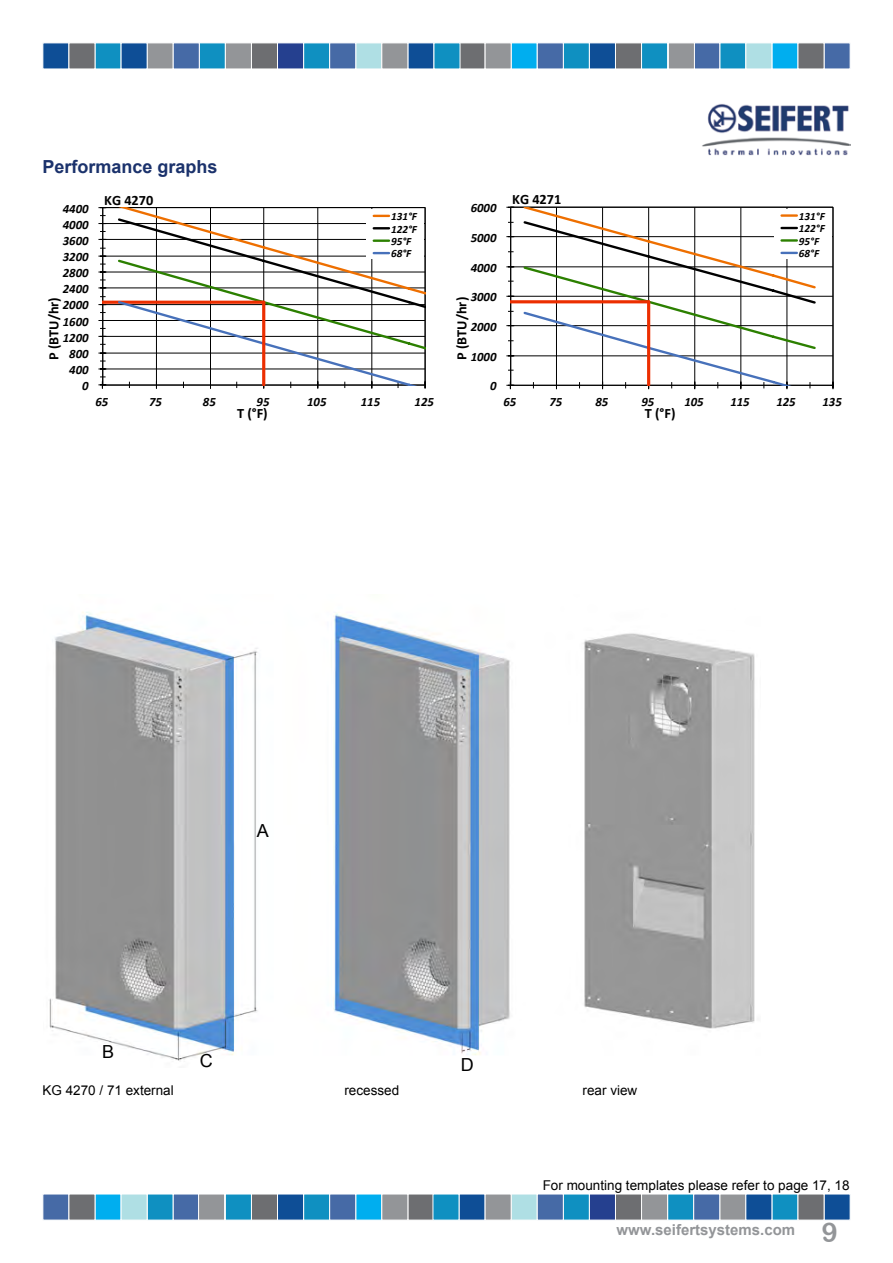
<style>
.page{position:relative;width:893px;height:1263px;background:#fff}
.page>*{position:absolute;margin:0;border:0;box-sizing:border-box;transform-origin:0 0}
.t1{font:700 18px "Arial";color:#1b326c}
.t2{font:18px "Arial";color:#000}
.t3{font:700 15px "Arial";color:#939598}
.t4{font:700 14.25px "Calibri";color:#000}
.t5{font:13.5px "Arial";color:#000}
.t6{font:italic 700 12.75px "Calibri";color:#000}
.t7{font:italic 700 11.1px/12.5px "Calibri";color:#000}
.s1{font-family:"Arial Rounded MT Bold";font-weight:400;font-size:27px}
</style>
<div class="page">
<div style="left:824px;top:1194px;width:26px;height:26px;background:#0e4e96"></div>
<div style="left:407px;top:1194px;width:27px;height:26px;background:#6d6e71;border:1px solid #fff"></div>
<div style="left:615px;top:1194px;width:27px;height:26px;background:#6d6e71"></div>
<div style="left:719px;top:1193px;width:27px;height:27px;background:#939598;border:1px solid #fff"></div>
<div style="left:303px;top:1194px;width:27px;height:26px;background:#0f90c1"></div>
<div style="left:511px;top:1194px;width:27px;height:26px;background:#afdfe4;border:1px solid #fff"></div>
<div style="left:95px;top:1194px;width:26px;height:26px;background:#00aeef"></div>
<div style="left:771px;top:1194px;width:27px;height:26px;background:#0f90c1;border:1px solid #fff"></div>
<div style="left:355px;top:1194px;width:27px;height:26px;background:#00aeef"></div>
<div style="left:563px;top:1194px;width:27px;height:26px;background:#0f90c1"></div>
<div style="left:147px;top:1194px;width:27px;height:26px;background:#0f90c1"></div>
<div style="left:667px;top:1194px;width:27px;height:26px;background:#0f90c1"></div>
<div style="left:251px;top:1194px;width:27px;height:26px;background:#6d6e71"></div>
<div style="left:459px;top:1194px;width:26px;height:26px;background:#0e4e96"></div>
<div style="left:42px;top:1194px;width:27px;height:26px;background:#466aa6;border:1px solid #fff"></div>
<div style="left:173px;top:1194px;width:27px;height:26px;background:#466aa6;border:1px solid #fff"></div>
<div style="left:798px;top:1194px;width:26px;height:26px;background:#6d6e71"></div>
<div style="left:381px;top:1194px;width:27px;height:26px;background:#939598;border:1px solid #fff"></div>
<div style="left:589px;top:1194px;width:27px;height:26px;background:#25408f;border:1px solid #fff"></div>
<div style="left:693px;top:1193px;width:27px;height:27px;background:#466aa6;border:1px solid #fff"></div>
<div style="left:277px;top:1194px;width:27px;height:26px;background:#0e4e96;border:1px solid #fff"></div>
<div style="left:485px;top:1194px;width:27px;height:26px;background:#939598;border:1px solid #fff"></div>
<div style="left:198px;top:1194px;width:27px;height:26px;background:#939598;border:1px solid #fff"></div>
<div style="left:69px;top:1194px;width:26px;height:26px;background:#6d6e71"></div>
<div style="left:745px;top:1194px;width:27px;height:26px;background:#0e4e96"></div>
<div style="left:329px;top:1194px;width:27px;height:26px;background:#466aa6;border:1px solid #fff"></div>
<div style="left:537px;top:1194px;width:27px;height:26px;background:#466aa6;border:1px solid #fff"></div>
<div style="left:121px;top:1194px;width:27px;height:26px;background:#afdfe4;border:1px solid #fff"></div>
<div style="left:641px;top:1194px;width:27px;height:26px;background:#939598;border:1px solid #fff"></div>
<div style="left:225px;top:1194px;width:27px;height:26px;background:#0f90c1;border:1px solid #fff"></div>
<div style="left:433px;top:1194px;width:26px;height:26px;background:#0f90c1"></div>
<div style="left:42px;top:43px;width:27px;height:26px;background:#0e4e96;border:1px solid #fff"></div>
<div style="left:459px;top:43px;width:26px;height:26px;background:#6d6e71;border:1px solid #fff"></div>
<div style="left:251px;top:43px;width:27px;height:26px;background:#6d6e71"></div>
<div style="left:147px;top:43px;width:27px;height:26px;background:#939598;border:1px solid #fff"></div>
<div style="left:563px;top:43px;width:27px;height:26px;background:#0f90c1"></div>
<div style="left:355px;top:43px;width:27px;height:26px;background:#afdfe4;border:1px solid #fff"></div>
<div style="left:771px;top:43px;width:27px;height:26px;background:#00aeef"></div>
<div style="left:95px;top:43px;width:26px;height:26px;background:#0f90c1"></div>
<div style="left:511px;top:43px;width:27px;height:26px;background:#00aeef"></div>
<div style="left:303px;top:43px;width:27px;height:26px;background:#0f90c1"></div>
<div style="left:719px;top:43px;width:27px;height:26px;background:#0f90c1"></div>
<div style="left:199px;top:43px;width:27px;height:26px;background:#0f90c1"></div>
<div style="left:615px;top:43px;width:27px;height:26px;background:#6d6e71"></div>
<div style="left:407px;top:43px;width:27px;height:26px;background:#0e4e96;border:1px solid #fff"></div>
<div style="left:824px;top:43px;width:26px;height:26px;background:#466aa6"></div>
<div style="left:693px;top:43px;width:27px;height:26px;background:#466aa6;border:1px solid #fff"></div>
<div style="left:69px;top:43px;width:26px;height:26px;background:#6d6e71"></div>
<div style="left:485px;top:43px;width:27px;height:26px;background:#939598;border:1px solid #fff"></div>
<div style="left:277px;top:43px;width:27px;height:26px;background:#25408f;border:1px solid #fff"></div>
<div style="left:173px;top:43px;width:27px;height:26px;background:#466aa6;border:1px solid #fff"></div>
<div style="left:589px;top:43px;width:27px;height:26px;background:#0e4e96;border:1px solid #fff"></div>
<div style="left:381px;top:43px;width:27px;height:26px;background:#939598;border:1px solid #fff"></div>
<div style="left:668px;top:43px;width:27px;height:26px;background:#939598;border:1px solid #fff"></div>
<div style="left:798px;top:43px;width:26px;height:26px;background:#6d6e71"></div>
<div style="left:121px;top:43px;width:27px;height:26px;background:#0e4e96"></div>
<div style="left:537px;top:43px;width:27px;height:26px;background:#466aa6;border:1px solid #fff"></div>
<div style="left:329px;top:43px;width:27px;height:26px;background:#466aa6;border:1px solid #fff"></div>
<div style="left:745px;top:43px;width:27px;height:26px;background:#afdfe4;border:1px solid #fff"></div>
<div style="left:225px;top:43px;width:27px;height:26px;background:#939598;border:1px solid #fff"></div>
<div style="left:641px;top:43px;width:27px;height:26px;background:#0f90c1;border:1px solid #fff"></div>
<div style="left:434px;top:43px;width:26px;height:26px;background:#0f90c1"></div>
<img style="left:702px;top:104px;width:148px;height:52px">
<hr style="left:102px;top:369px;width:323px;height:1px;background:#000">
<hr style="left:102px;top:353px;width:323px;height:1px;background:#000">
<hr style="left:102px;top:336px;width:323px;height:1px;background:#000">
<hr style="left:102px;top:320px;width:323px;height:1px;background:#000">
<hr style="left:102px;top:304px;width:323px;height:1px;background:#000">
<hr style="left:102px;top:287px;width:323px;height:1px;background:#000">
<hr style="left:102px;top:272px;width:323px;height:1px;background:#000">
<hr style="left:102px;top:256px;width:323px;height:1px;background:#000">
<hr style="left:102px;top:239px;width:323px;height:1px;background:#000">
<hr style="left:102px;top:223px;width:323px;height:1px;background:#000">
<hr style="left:102px;top:207px;width:1px;height:178px;background:#000">
<hr style="left:103px;top:385px;width:322px;height:1px;background:#000">
<svg style="left:98px;top:376px;width:8px;height:13px"></svg>
<hr style="left:102px;top:301px;width:162px;height:3px;background:#ec2e00">
<svg style="left:116px;top:207px;width:310px;height:182px"></svg>
<hr style="left:510px;top:355px;width:323px;height:1px;background:#000">
<hr style="left:510px;top:325px;width:323px;height:1px;background:#000">
<hr style="left:510px;top:296px;width:323px;height:1px;background:#000">
<hr style="left:510px;top:266px;width:323px;height:1px;background:#000">
<hr style="left:510px;top:236px;width:323px;height:1px;background:#000">
<hr style="left:833px;top:207px;width:1px;height:178px;background:#000">
<hr style="left:510px;top:207px;width:1px;height:178px;background:#000">
<hr style="left:511px;top:385px;width:322px;height:1px;background:#000">
<svg style="left:506px;top:381px;width:8px;height:8px"></svg>
<hr style="left:510px;top:300px;width:139px;height:3px;background:#ec2e00">
<div style="left:774px;top:209px;width:57px;height:50px;background:#fff"></div>
<svg style="left:522px;top:207px;width:295px;height:182px"></svg>
<img style="left:49px;top:612px;width:706px;height:449px">
<h1 class="t1" style="left:43px;top:155px;width:177px">Performance graphs</h1>
<p class="t6" style="left:63px;top:200px;width:27px">4400</p>
<p class="t6" style="left:63px;top:216px;width:27px">4000</p>
<p class="t6" style="left:63px;top:233px;width:27px">3600</p>
<p class="t6" style="left:63px;top:249px;width:27px">3200</p>
<p class="t6" style="left:63px;top:265px;width:27px">2800</p>
<p class="t6" style="left:63px;top:281px;width:27px">2400</p>
<p class="t4" style="left:45px;top:360px;width:65px;rotate:-90deg">P (BTU/hr)</p>
<p class="t6" style="left:63px;top:297px;width:27px">2000</p>
<p class="t6" style="left:63px;top:313px;width:27px">1600</p>
<p class="t6" style="left:63px;top:329px;width:27px">1200</p>
<p class="t6" style="left:69px;top:345px;width:21px">800</p>
<p class="t6" style="left:69px;top:362px;width:21px">400</p>
<p class="t6" style="left:82px;top:378px;width:8px">0</p>
<p class="t4" style="left:104px;top:191px;width:51px">KG 4270</p>
<p class="t7" style="left:391px;top:210px;width:27px">131°F<br>122°F<br>95°F<br>68°F</p>
<p class="t6" style="left:95px;top:393px;width:14px">65</p>
<p class="t6" style="left:149px;top:393px;width:14px">75</p>
<p class="t6" style="left:203px;top:393px;width:14px">85</p>
<p class="t6" style="left:257px;top:393px;width:14px">95</p>
<p class="t6" style="left:307px;top:393px;width:21px">105</p>
<p class="t6" style="left:361px;top:393px;width:21px">115</p>
<p class="t6" style="left:415px;top:393px;width:21px">125</p>
<p class="t4" style="left:237px;top:404px;width:32px">T (°F)</p>
<p class="t6" style="left:471px;top:200px;width:27px">6000</p>
<p class="t6" style="left:471px;top:230px;width:27px">5000</p>
<p class="t6" style="left:471px;top:259px;width:27px">4000</p>
<p class="t6" style="left:471px;top:289px;width:27px">3000</p>
<p class="t4" style="left:453px;top:360px;width:65px;rotate:-90deg">P (BTU/hr)</p>
<p class="t6" style="left:471px;top:319px;width:27px">2000</p>
<p class="t6" style="left:471px;top:348px;width:27px">1000</p>
<p class="t6" style="left:490px;top:378px;width:8px">0</p>
<p class="t4" style="left:512px;top:191px;width:51px">KG 4271</p>
<p class="t7" style="left:799px;top:210px;width:27px">131°F<br>122°F<br>95°F<br>68°F</p>
<p class="t6" style="left:503px;top:394px;width:14px">65</p>
<p class="t6" style="left:549px;top:394px;width:14px">75</p>
<p class="t6" style="left:595px;top:394px;width:14px">85</p>
<p class="t6" style="left:641px;top:394px;width:14px">95</p>
<p class="t6" style="left:684px;top:394px;width:21px">105</p>
<p class="t6" style="left:730px;top:394px;width:21px">115</p>
<p class="t6" style="left:776px;top:394px;width:21px">125</p>
<p class="t6" style="left:822px;top:394px;width:21px">135</p>
<p class="t4" style="left:645px;top:404px;width:32px">T (°F)</p>
<h1 class="t2" style="left:257px;top:819px;width:14px">A</h1>
<h1 class="t2" style="left:102px;top:1040px;width:14px">B</h1>
<h1 class="t2" style="left:200px;top:1049px;width:14px">C</h1>
<h1 class="t2" style="left:461px;top:1053px;width:14px">D</h1>
<p class="t5" style="left:42px;top:1081px;width:133px">KG 4270 / 71 external</p>
<p class="t5" style="left:344px;top:1081px;width:56px">recessed</p>
<p class="t5" style="left:583px;top:1081px;width:56px">rear view</p>
<p class="t5" style="left:543px;top:1176px;width:308px">For mounting templates please refer to page 17, 18</p>
<p class="t3" style="left:617px;top:1219px;width:223px">www.seifertsystems.com <span class="s1">9</span></p>
</div>
